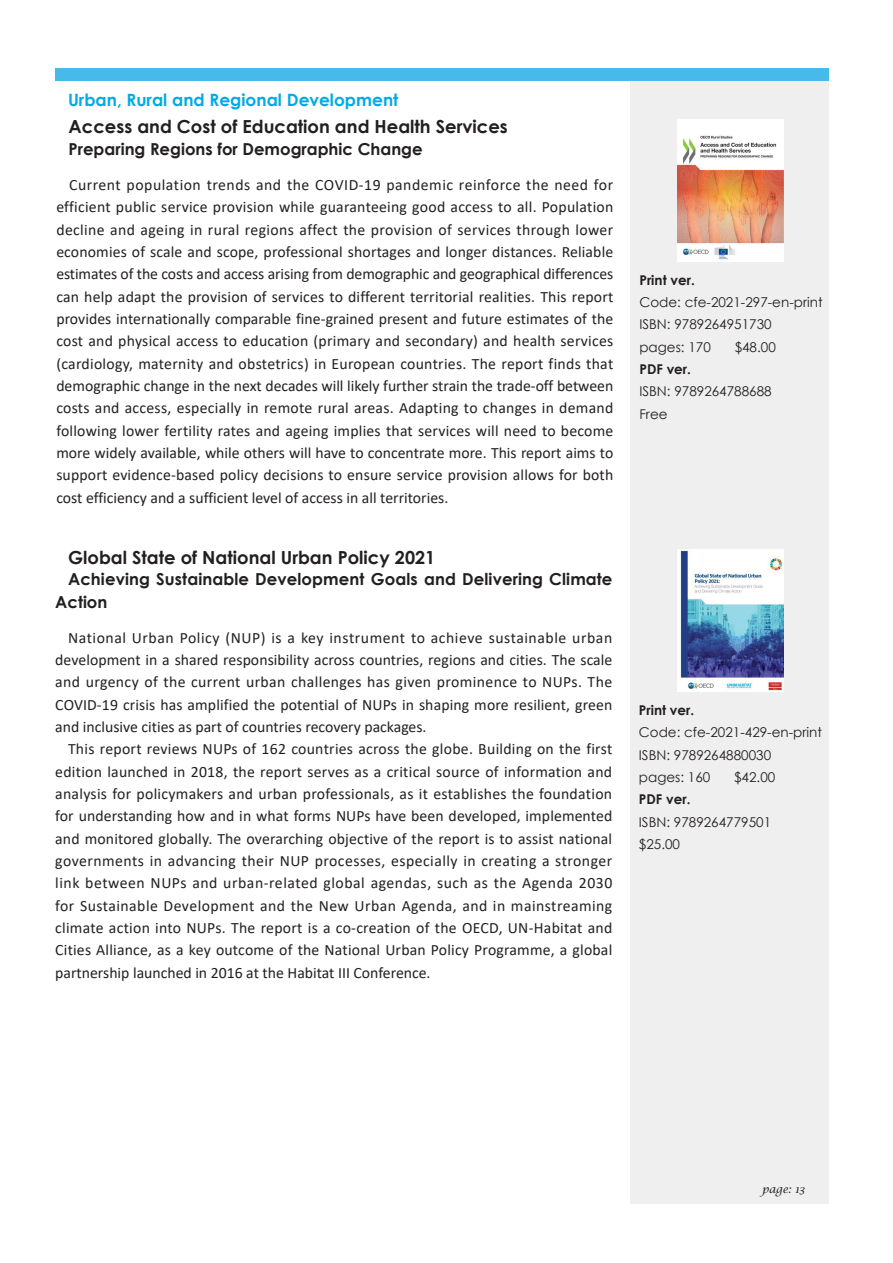
<style>
.page{position:relative;width:893px;height:1263px;background:#fff}
.page>*{position:absolute;margin:0;border:0;box-sizing:border-box;transform-origin:0 0}
.t1{font:700 18px "Century Gothic";color:#231f20}
.t2{font:700 16.95px "Century Gothic";color:#00abe5}
.t3{font:700 16.5px/22.4px "Century Gothic";letter-spacing:.005em;color:#231f20}
.t4{font:15.75px/22.4px "Calibri";color:#231f20;text-align:justify}
.t5{font:13.5px "Century Gothic";color:#231f20}
.t6{font:700 13.5px "Century Gothic";color:#231f20}
.t7{font:italic 10.65px "Lucida Calligraphy";color:#231f20}
</style>
<div class="page">
<div style="left:55px;top:69px;width:774px;height:12px;background:#47baea"></div>
<div style="left:630px;top:81px;width:198px;height:1122px;background:#efeff0"></div>
<img style="left:677px;top:119px;width:106px;height:142px">
<img style="left:677px;top:550px;width:106px;height:141px">
<p class="t2" style="left:68px;top:87px;width:332px">Urban, Rural and Regional Development</p>
<p class="t1" style="left:69px;top:113px;width:441px">Access and Cost of Education and Health Services</p>
<p class="t3" style="left:69px;top:137px;width:356px">Preparing Regions for Demographic Change</p>
<p class="t4" style="left:56px;top:173px;width:559px;text-indent:13px">Current population trends and the COVID-19 pandemic reinforce the need for efficient public service provision while guaranteeing good access to all. Population decline and ageing in rural regions affect the provision of services through lower economies of scale and scope, professional shortages and longer distances. Reliable estimates of the costs and access arising from demographic and geographical differences can help adapt the provision of services to different territorial realities. This report provides internationally comparable fine-grained present and future estimates of the cost and physical access to education (primary and secondary) and health services (cardiology, maternity and obstetrics) in European countries. The report finds that demographic change in the next decades will likely further strain the trade-off between costs and access, especially in remote rural areas. Adapting to changes in demand following lower fertility rates and ageing implies that services will need to become more widely available, while others will have to concentrate more. This report aims to support evidence-based policy decisions to ensure service provision allows for both cost efficiency and a sufficient level of access in all territories.</p>
<p class="t1" style="left:68px;top:543px;width:369px">Global State of National Urban Policy 2021</p>
<p class="t3" style="left:55px;top:567px;width:559px;text-indent:13px">Achieving Sustainable Development Goals and Delivering Climate<br>Action</p>
<p class="t4" style="left:55px;top:626px;width:559px;text-indent:13px">National Urban Policy (NUP) is a key instrument to achieve sustainable urban development in a shared responsibility across countries, regions and cities. The scale and urgency of the current urban challenges has given prominence to NUPs. The COVID-19 crisis has amplified the potential of NUPs in shaping more resilient, green and inclusive cities as part of countries recovery packages.</p>
<p class="t4" style="left:55px;top:738px;width:559px;text-indent:13px">This report reviews NUPs of 162 countries across the globe. Building on the first edition launched in 2018, the report serves as a critical source of information and analysis for policymakers and urban professionals, as it establishes the foundation for understanding how and in what forms NUPs have been developed, implemented and monitored globally. The overarching objective of the report is to assist national governments in advancing their NUP processes, especially in creating a stronger link between NUPs and urban-related global agendas, such as the Agenda 2030 for Sustainable Development and the New Urban Agenda, and in mainstreaming climate action into NUPs. The report is a co-creation of the OECD, UN-Habitat and Cities Alliance, as a key outcome of the National Urban Policy Programme, a global partnership launched in 2016 at the Habitat III Conference.</p>
<p class="t6" style="left:639px;top:270px;width:57px">Print ver.</p>
<p class="t5" style="left:639px;top:293px;width:185px">Code: cfe-2021-297-en-print</p>
<p class="t5" style="left:639px;top:315px;width:134px">ISBN: 9789264951730</p>
<p class="t5" style="left:639px;top:337px;width:73px">pages: 170</p>
<p class="t5" style="left:735px;top:337px;width:43px">$48.00</p>
<p class="t6" style="left:639px;top:359px;width:53px">PDF ver.</p>
<p class="t5" style="left:639px;top:382px;width:134px">ISBN: 9789264788688</p>
<p class="t5" style="left:639px;top:404px;width:30px">Free</p>
<p class="t6" style="left:639px;top:700px;width:57px">Print ver.</p>
<p class="t5" style="left:639px;top:723px;width:185px">Code: cfe-2021-429-en-print</p>
<p class="t5" style="left:639px;top:745px;width:134px">ISBN: 9789264880030</p>
<p class="t5" style="left:639px;top:768px;width:73px">pages: 160</p>
<p class="t5" style="left:734px;top:768px;width:43px">$42.00</p>
<p class="t6" style="left:639px;top:789px;width:53px">PDF ver.</p>
<p class="t5" style="left:639px;top:812px;width:134px">ISBN: 9789264779501</p>
<p class="t5" style="left:639px;top:835px;width:43px">$25.00</p>
<p class="t7" style="left:758px;top:1179px;width:45px">page: 13</p>
<p class="t7" style="left:762px;top:1183px;width:45px">page: 13</p>
</div>
